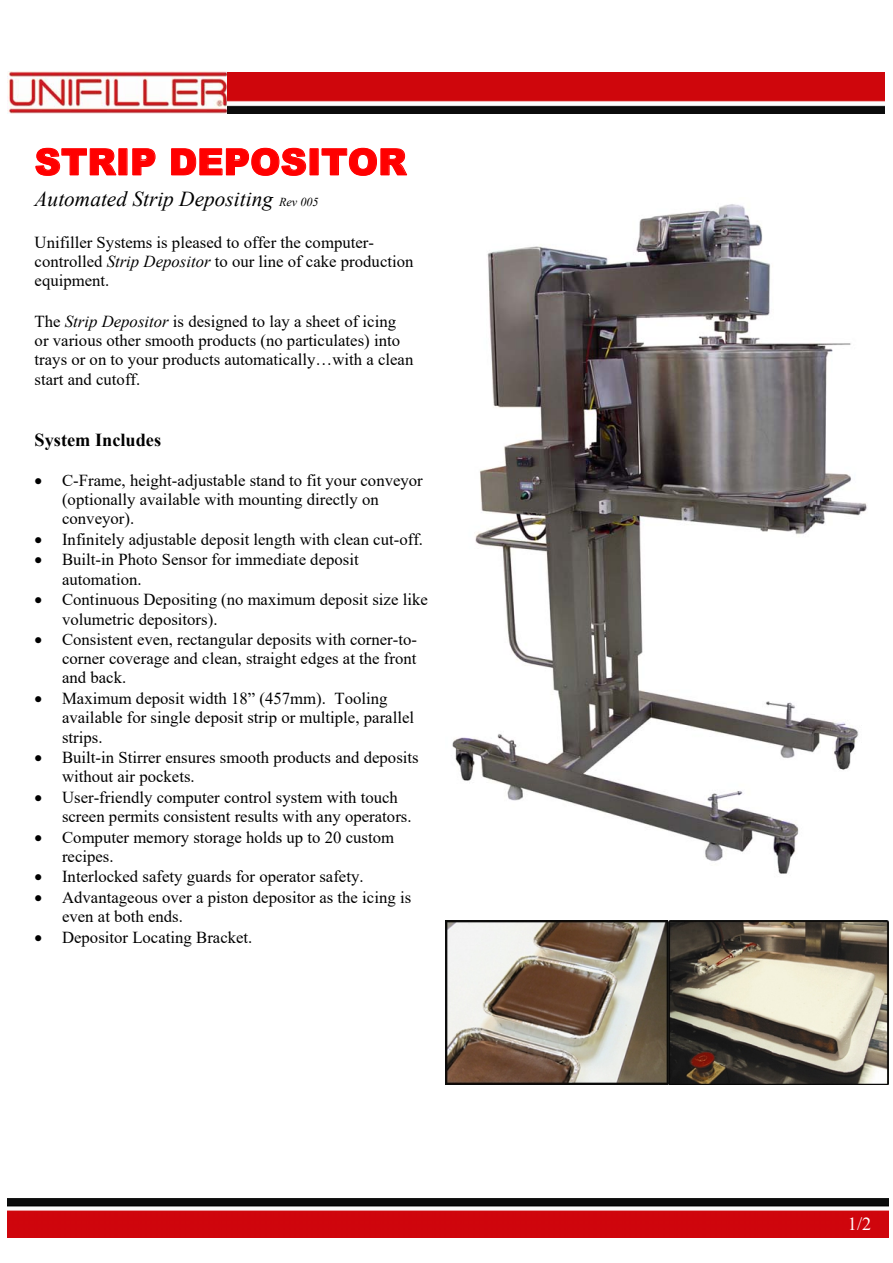
<style>
.page{position:relative;width:893px;height:1263px;background:#fff}
.page>*{position:absolute;margin:0;border:0;box-sizing:border-box;transform-origin:0 0}
.t1{font:900 36.6px "Arial";color:#f00}
.t2{font:italic 21.3px "Times New Roman";color:#000}
.t3{font:700 18.3px "Times New Roman";color:#000}
.t4{font:18.3px "Times New Roman";color:#fff}
.t5{font:16.8px/19.4px "Times New Roman";color:#000}
.s1{font-size:12.15px}
.s2{font-style:italic}
</style>
<div class="page">
<img style="left:7px;top:1198px;width:881px;height:40px">
<img style="left:7px;top:71px;width:878px;height:43px">
<img style="left:452px;top:204px;width:415px;height:670px">
<img style="left:446px;top:920px;width:442px;height:165px">
<p class="t1" style="left:35px;top:135px;width:374px">STRIP DEPOSITOR</p>
<p class="t2" style="left:35px;top:184px;width:285px">Automated Strip Depositing <span class="s1">Rev 005</span></p>
<p class="t5" style="left:35px;top:232px;width:380px">Unifiller Systems is pleased to offer the computer&shy;controlled <span class="s2">Strip Depositor</span> to our line of cake production equipment.</p>
<p class="t5" style="left:35px;top:311px;width:380px">The <span class="s2">Strip Depositor</span> is designed to lay a sheet of icing or various other smooth products (no particulates) into trays or on to your products automatically…with a clean start and cutoff.</p>
<p class="t3" style="left:35px;top:427px;width:128px">System Includes</p>
<p class="t5" style="left:62px;top:470px;width:362px;text-indent:-27px">• C-Frame, height-adjustable stand to fit your conveyor (optionally available with mounting directly on conveyor).</p>
<p class="t5" style="left:35px;top:529px;width:390px">• Infinitely adjustable deposit length with clean cut-off.</p>
<p class="t5" style="left:62px;top:550px;width:298px;text-indent:-27px">• Built-in Photo Sensor for immediate deposit automation.</p>
<p class="t5" style="left:62px;top:589px;width:367px;text-indent:-27px">• Continuous Depositing (no maximum deposit size like volumetric depositors).</p>
<p class="t5" style="left:62px;top:629px;width:356px;text-align:justify;text-indent:-27px">• Consistent even, rectangular deposits with corner-to&shy;corner coverage and clean, straight edges at the front and back.</p>
<p class="t5" style="left:62px;top:688px;width:354px;text-indent:-27px">• Maximum deposit width 18” (457mm). Tooling available for single deposit strip or multiple, parallel strips.</p>
<p class="t5" style="left:62px;top:747px;width:358px;text-indent:-27px">• Built-in Stirrer ensures smooth products and deposits without air pockets.</p>
<p class="t5" style="left:62px;top:787px;width:351px;text-indent:-27px">• User-friendly computer control system with touch screen permits consistent results with any operators.</p>
<p class="t5" style="left:62px;top:827px;width:334px;text-indent:-27px">• Computer memory storage holds up to 20 custom recipes.</p>
<p class="t5" style="left:35px;top:866px;width:331px">• Interlocked safety guards for operator safety.</p>
<p class="t5" style="left:62px;top:887px;width:351px;text-indent:-27px">• Advantageous over a piston depositor as the icing is even at both ends.</p>
<p class="t5" style="left:35px;top:927px;width:219px">• Depositor Locating Bracket.</p>
<p class="t4" style="left:848px;top:1211px;width:25px">1/2</p>
</div>
